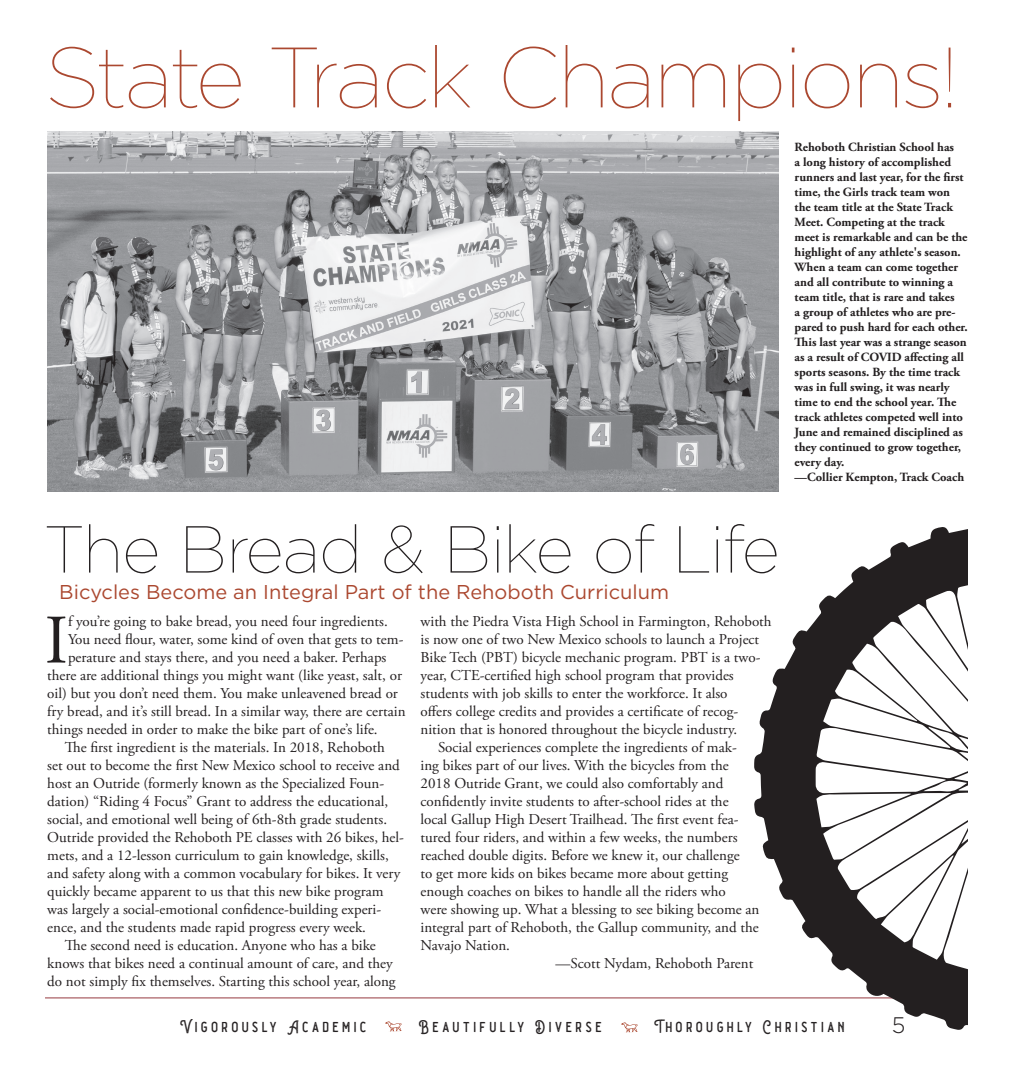
<style>
.page{position:relative;width:1013px;height:1080px;background:#fff}
.page>*{position:absolute;margin:0;border:0;box-sizing:border-box;transform-origin:0 0}
.t1{font:100 85.5px "Gotham";letter-spacing:-.03em;color:#ab4830}
.t2{font:69.25px "Adobe Garamond Pro";color:#231f20}
.t3{font:100 66.25px "Gotham";letter-spacing:-.02em;color:#231f20}
.t4{font:300 22.5px "Gotham";color:#231f20}
.t5{font:20px "Gotham";color:#ab4830}
.t6{font:17.5px "Sabatons Stamp";letter-spacing:.2em;color:#231f20}
.t7{font:15px "Adobe Garamond Pro";color:#231f20}
.t8{font:700 12.5px/15px "Adobe Garamond Pro";color:#231f20}
</style>
<div class="page">
<hr style="left:45px;top:997px;width:923px;height:1px;background:#953a40">
<img style="left:385px;top:1021px;width:17px;height:11px">
<img style="left:621px;top:1022px;width:17px;height:10px">
<img style="left:47px;top:131px;width:731px;height:360px">
<svg style="left:754px;top:527px;width:214px;height:503px"></svg>
<h1 class="t1" style="left:45px;top:31px;width:914px">State Track Champions!</h1>
<h3 class="t3" style="left:45px;top:514px;width:736px">The Bread &amp; Bike of Life</h3>
<h3 class="t5" style="left:59px;top:579px;width:611px">Bicycles Become an Integral Part of the Rehoboth Curriculum</h3>
<h2 class="t2" style="left:45px;top:599px;width:25px">I</h2>
<p class="t7" style="left:68px;top:613px;width:321px">f you’re going to bake bread, you need four ingredients.</p>
<p class="t7" style="left:68px;top:631px;width:337px">You need flour, water, some kind of oven that gets to tem-</p>
<p class="t7" style="left:68px;top:649px;width:320px">perature and stays there, and you need a baker. Perhaps</p>
<p class="t7" style="left:47px;top:667px;width:356px">there are additional things you might want (like yeast, salt, or</p>
<p class="t7" style="left:47px;top:685px;width:352px">oil) but you don’t need them. You make unleavened bread or</p>
<p class="t7" style="left:47px;top:703px;width:360px">fry bread, and it’s still bread. In a similar way, there are certain</p>
<p class="t7" style="left:47px;top:721px;width:332px">things needed in order to make the bike part of one’s life.</p>
<p class="t7" style="left:65px;top:739px;width:321px">The first ingredient is the materials. In 2018, Rehoboth</p>
<p class="t7" style="left:47px;top:757px;width:354px">set out to become the first New Mexico school to receive and</p>
<p class="t7" style="left:47px;top:775px;width:338px">host an Outride (formerly known as the Specialized Foun-</p>
<p class="t7" style="left:47px;top:793px;width:342px">dation) “Riding 4 Focus” Grant to address the educational,</p>
<p class="t7" style="left:47px;top:811px;width:341px">social, and emotional well being of 6th-8th grade students.</p>
<p class="t7" style="left:47px;top:829px;width:358px">Outride provided the Rehoboth PE classes with 26 bikes, hel-</p>
<p class="t7" style="left:47px;top:847px;width:343px">mets, and a 12-lesson curriculum to gain knowledge, skills,</p>
<p class="t7" style="left:47px;top:865px;width:354px">and safety along with a common vocabulary for bikes. It very</p>
<p class="t7" style="left:47px;top:883px;width:338px">quickly became apparent to us that this new bike program</p>
<p class="t7" style="left:47px;top:901px;width:335px">was largely a social-emotional confidence-building experi-</p>
<p class="t7" style="left:47px;top:919px;width:320px">ence, and the students made rapid progress every week.</p>
<p class="t7" style="left:65px;top:937px;width:312px">The second need is education. Anyone who has a bike</p>
<p class="t7" style="left:47px;top:955px;width:347px">knows that bikes need a continual amount of care, and they</p>
<p class="t7" style="left:47px;top:973px;width:350px">do not simply fix themselves. Starting this school year, along</p>
<p class="t7" style="left:420px;top:613px;width:352px">with the Piedra Vista High School in Farmington, Rehoboth</p>
<p class="t7" style="left:420px;top:631px;width:340px">is now one of two New Mexico schools to launch a Project</p>
<p class="t7" style="left:420px;top:649px;width:341px">Bike Tech (PBT) bicycle mechanic program. PBT is a two-</p>
<p class="t7" style="left:420px;top:667px;width:315px">year, CTE-certified high school program that provides</p>
<p class="t7" style="left:420px;top:685px;width:308px">students with job skills to enter the workforce. It also</p>
<p class="t7" style="left:420px;top:703px;width:319px">offers college credits and provides a certificate of recog-</p>
<p class="t7" style="left:420px;top:721px;width:318px">nition that is honored throughout the bicycle industry.</p>
<p class="t7" style="left:438px;top:739px;width:300px">Social experiences complete the ingredients of mak-</p>
<p class="t7" style="left:420px;top:757px;width:310px">ing bikes part of our lives. With the bicycles from the</p>
<p class="t7" style="left:420px;top:775px;width:304px">2018 Outride Grant, we could also comfortably and</p>
<p class="t7" style="left:420px;top:793px;width:309px">confidently invite students to after-school rides at the</p>
<p class="t7" style="left:420px;top:811px;width:319px">local Gallup High Desert Trailhead. The first event fea-</p>
<p class="t7" style="left:420px;top:829px;width:318px">tured four riders, and within a few weeks, the numbers</p>
<p class="t7" style="left:420px;top:847px;width:321px">reached double digits. Before we knew it, our challenge</p>
<p class="t7" style="left:420px;top:865px;width:309px">to get more kids on bikes became more about getting</p>
<p class="t7" style="left:420px;top:883px;width:307px">enough coaches on bikes to handle all the riders who</p>
<p class="t7" style="left:420px;top:901px;width:340px">were showing up. What a blessing to see biking become an</p>
<p class="t7" style="left:420px;top:919px;width:339px">integral part of Rehoboth, the Gallup community, and the</p>
<p class="t7" style="left:420px;top:937px;width:91px">Navajo Nation.</p>
<p class="t7" style="left:555px;top:955px;width:199px">—Scott Nydam, Rehoboth Parent</p>
<p class="t8" style="left:794px;top:140px;width:175px">Rehoboth Christian School has<br>a long history of accomplished runners and last year, for the first time, the Girls track team won the team title at the State Track<br>Meet. Competing at the track meet is remarkable and can be the highlight of any athlete's season.<br>When a team can come together and all contribute to winning a team title, that is rare and takes<br>a group of athletes who are pre&shy;pared to push hard for each other.<br>This last year was a strange season as a result of COVID affecting all sports seasons. By the time track was in full swing, it was nearly time to end the school year. The track athletes competed well into<br>June and remained disciplined as they continued to grow together, every day.<br>—Collier Kempton, Track Coach</p>
<p class="t6" style="left:180px;top:1017px;width:188px">Vigorously Academic</p>
<p class="t6" style="left:419px;top:1017px;width:185px">Beautifully Diverse</p>
<p class="t6" style="left:654px;top:1017px;width:192px">Thoroughly Christian</p>
<h3 class="t4" style="left:891px;top:1011px;width:15px">5</h3>
</div>
